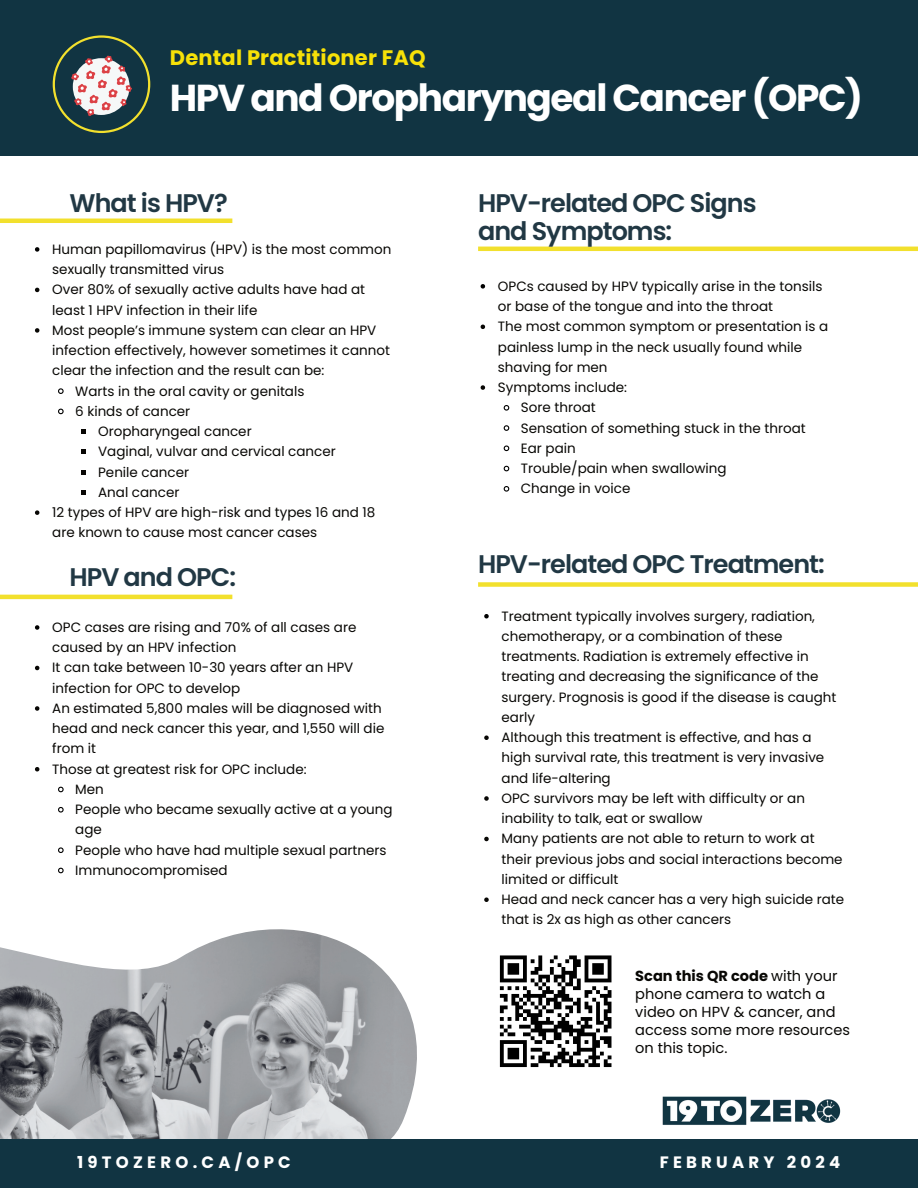
<style>
.page{position:relative;width:918px;height:1188px;background:#fff}
.page>*{position:absolute;margin:0;border:0;box-sizing:border-box;transform-origin:0 0}
.t1{font:700 37.5px "Poppins";letter-spacing:-.04em;color:#fff}
.t2{font:600 25.5px/28.2px "Poppins";letter-spacing:-.04em;color:#213844}
.t3{font:700 21px "Poppins";letter-spacing:.01em;color:#f7e108}
.t4{font:700 16.5px "Poppins";letter-spacing:.26em;color:#fff}
.t5{font:14.55px/17.9px "Poppins";color:#080704}
.t6{font:13.5px/20.2px "Poppins";color:#080704}
.s1{font-weight:700}
</style>
<div class="page">
<img style="left:0;top:929px;width:417px;height:210px">
<div style="left:0;top:1139px;width:918px;height:49px;background:#113442"></div>
<hr style="left:0;top:219px;width:232px;height:4px;background:#f2e02d">
<hr style="left:478px;top:247px;width:440px;height:4px;background:#f2e02d">
<hr style="left:0;top:595px;width:232px;height:4px;background:#f2e02d">
<div style="left:478px;top:582px;width:440px;height:5px;background:#f2e02d"></div>
<div style="left:0;top:0;width:918px;height:156px;background:#113442"></div>
<svg style="left:53px;top:35px;width:97px;height:98px"></svg>
<svg style="left:499px;top:955px;width:113px;height:113px"></svg>
<svg style="left:35px;top:247px;width:4px;height:5px"></svg>
<svg style="left:35px;top:288px;width:4px;height:4px"></svg>
<svg style="left:35px;top:328px;width:4px;height:5px"></svg>
<svg style="left:58px;top:388px;width:6px;height:6px"></svg>
<svg style="left:58px;top:408px;width:6px;height:7px"></svg>
<svg style="left:81px;top:429px;width:5px;height:5px"></svg>
<svg style="left:81px;top:450px;width:5px;height:4px"></svg>
<svg style="left:81px;top:470px;width:5px;height:4px"></svg>
<svg style="left:81px;top:490px;width:5px;height:5px"></svg>
<svg style="left:35px;top:510px;width:4px;height:5px"></svg>
<svg style="left:35px;top:625px;width:4px;height:5px"></svg>
<svg style="left:35px;top:666px;width:4px;height:4px"></svg>
<svg style="left:35px;top:706px;width:4px;height:5px"></svg>
<svg style="left:35px;top:767px;width:4px;height:4px"></svg>
<svg style="left:58px;top:786px;width:6px;height:7px"></svg>
<svg style="left:58px;top:806px;width:6px;height:7px"></svg>
<svg style="left:58px;top:847px;width:6px;height:6px"></svg>
<svg style="left:58px;top:867px;width:6px;height:7px"></svg>
<svg style="left:481px;top:284px;width:4px;height:5px"></svg>
<svg style="left:481px;top:325px;width:4px;height:4px"></svg>
<svg style="left:481px;top:385px;width:4px;height:5px"></svg>
<svg style="left:503px;top:405px;width:7px;height:6px"></svg>
<svg style="left:503px;top:425px;width:7px;height:6px"></svg>
<svg style="left:503px;top:445px;width:7px;height:7px"></svg>
<svg style="left:503px;top:465px;width:7px;height:7px"></svg>
<svg style="left:503px;top:486px;width:7px;height:6px"></svg>
<svg style="left:484px;top:614px;width:5px;height:4px"></svg>
<svg style="left:484px;top:735px;width:5px;height:5px"></svg>
<svg style="left:484px;top:796px;width:5px;height:5px"></svg>
<svg style="left:484px;top:837px;width:5px;height:4px"></svg>
<svg style="left:484px;top:897px;width:5px;height:5px"></svg>
<img style="left:662px;top:1096px;width:179px;height:29px">
<h3 class="t3" style="left:170px;top:46px;width:257px">Dental Practitioner FAQ</h3>
<h1 class="t1" style="left:170px;top:76px;width:695px">HPV and Oropharyngeal Cancer (OPC)</h1>
<h2 class="t2" style="left:70px;top:189px;width:160px">What is HPV?</h2>
<p class="t6" style="left:52px;top:239px;width:341px">Human papillomavirus (HPV) is the most common</p>
<p class="t6" style="left:52px;top:259px;width:174px">sexually transmitted virus</p>
<p class="t6" style="left:52px;top:280px;width:314px">Over 80% of sexually active adults have had at</p>
<p class="t6" style="left:52px;top:300px;width:207px">least 1 HPV infection in their life</p>
<p class="t6" style="left:52px;top:320px;width:326px">Most people’s immune system can clear an HPV</p>
<p class="t6" style="left:52px;top:340px;width:339px">infection effectively, however sometimes it cannot</p>
<p class="t6" style="left:52px;top:361px;width:274px">clear the infection and the result can be:</p>
<p class="t6" style="left:75px;top:381px;width:231px">Warts in the oral cavity or genitals</p>
<p class="t6" style="left:75px;top:401px;width:117px">6 kinds of cancer</p>
<p class="t6" style="left:98px;top:421px;width:155px">Oropharyngeal cancer</p>
<p class="t6" style="left:98px;top:442px;width:239px">Vaginal, vulvar and cervical cancer</p>
<p class="t6" style="left:98px;top:462px;width:93px">Penile cancer</p>
<p class="t6" style="left:98px;top:482px;width:83px">Anal cancer</p>
<p class="t6" style="left:52px;top:502px;width:325px">12 types of HPV are high-risk and types 16 and 18</p>
<p class="t6" style="left:52px;top:523px;width:266px">are known to cause most cancer cases</p>
<h2 class="t2" style="left:70px;top:563px;width:168px">HPV and OPC:</h2>
<p class="t6" style="left:52px;top:617px;width:306px">OPC cases are rising and 70% of all cases are</p>
<p class="t6" style="left:52px;top:637px;width:186px">caused by an HPV infection</p>
<p class="t6" style="left:52px;top:658px;width:303px">It can take between 10-30 years after an HPV</p>
<p class="t6" style="left:52px;top:678px;width:189px">infection for OPC to develop</p>
<p class="t6" style="left:52px;top:698px;width:331px">An estimated 5,800 males will be diagnosed with</p>
<p class="t6" style="left:52px;top:718px;width:334px">head and neck cancer this year, and 1,550 will die</p>
<p class="t6" style="left:52px;top:739px;width:45px">from it</p>
<p class="t6" style="left:52px;top:759px;width:256px">Those at greatest risk for OPC include:</p>
<p class="t6" style="left:75px;top:779px;width:30px">Men</p>
<p class="t6" style="left:75px;top:799px;width:319px">People who became sexually active at a young</p>
<p class="t6" style="left:75px;top:820px;width:28px">age</p>
<p class="t6" style="left:75px;top:840px;width:313px">People who have had multiple sexual partners</p>
<p class="t6" style="left:75px;top:860px;width:154px">Immunocompromised</p>
<p class="t4" style="left:77px;top:1153px;width:215px">19TOZERO.CA/OPC</p>
<h2 class="t2" style="left:478px;top:189px;width:280px">HPV-related OPC Signs and Symptoms:</h2>
<p class="t6" style="left:498px;top:276px;width:326px">OPCs caused by HPV typically arise in the tonsils</p>
<p class="t6" style="left:498px;top:296px;width:277px">or base of the tongue and into the throat</p>
<p class="t6" style="left:498px;top:317px;width:332px">The most common symptom or presentation is a</p>
<p class="t6" style="left:498px;top:337px;width:306px">painless lump in the neck usually found while</p>
<p class="t6" style="left:498px;top:357px;width:111px">shaving for men</p>
<p class="t6" style="left:498px;top:377px;width:131px">Symptoms include:</p>
<p class="t6" style="left:521px;top:398px;width:76px">Sore throat</p>
<p class="t6" style="left:521px;top:418px;width:286px">Sensation of something stuck in the throat</p>
<p class="t6" style="left:521px;top:438px;width:56px">Ear pain</p>
<p class="t6" style="left:521px;top:458px;width:207px">Trouble/pain when swallowing</p>
<p class="t6" style="left:521px;top:479px;width:111px">Change in voice</p>
<h2 class="t2" style="left:478px;top:551px;width:348px">HPV-related OPC Treatment:</h2>
<p class="t6" style="left:502px;top:606px;width:344px">Treatment typically involves surgery, radiation, chemotherapy, or a combination of these treatments. Radiation is extremely effective in treating and decreasing the significance of the surgery. Prognosis is good if the disease is caught early<br>Although this treatment is effective, and has a high survival rate, this treatment is very invasive and life-altering<br>OPC survivors may be left with difficulty or an inability to talk, eat or swallow<br>Many patients are not able to return to work at their previous jobs and social interactions become limited or difficult<br>Head and neck cancer has a very high suicide rate that is 2x as high as other cancers</p>
<p class="t5" style="left:635px;top:967px;width:216px"><span class="s1">Scan this QR code</span> with your phone camera to watch a video on HPV &amp; cancer, and access some more resources on this topic.</p>
<p class="t4" style="left:660px;top:1153px;width:182px">FEBRUARY 2024</p>
</div>
